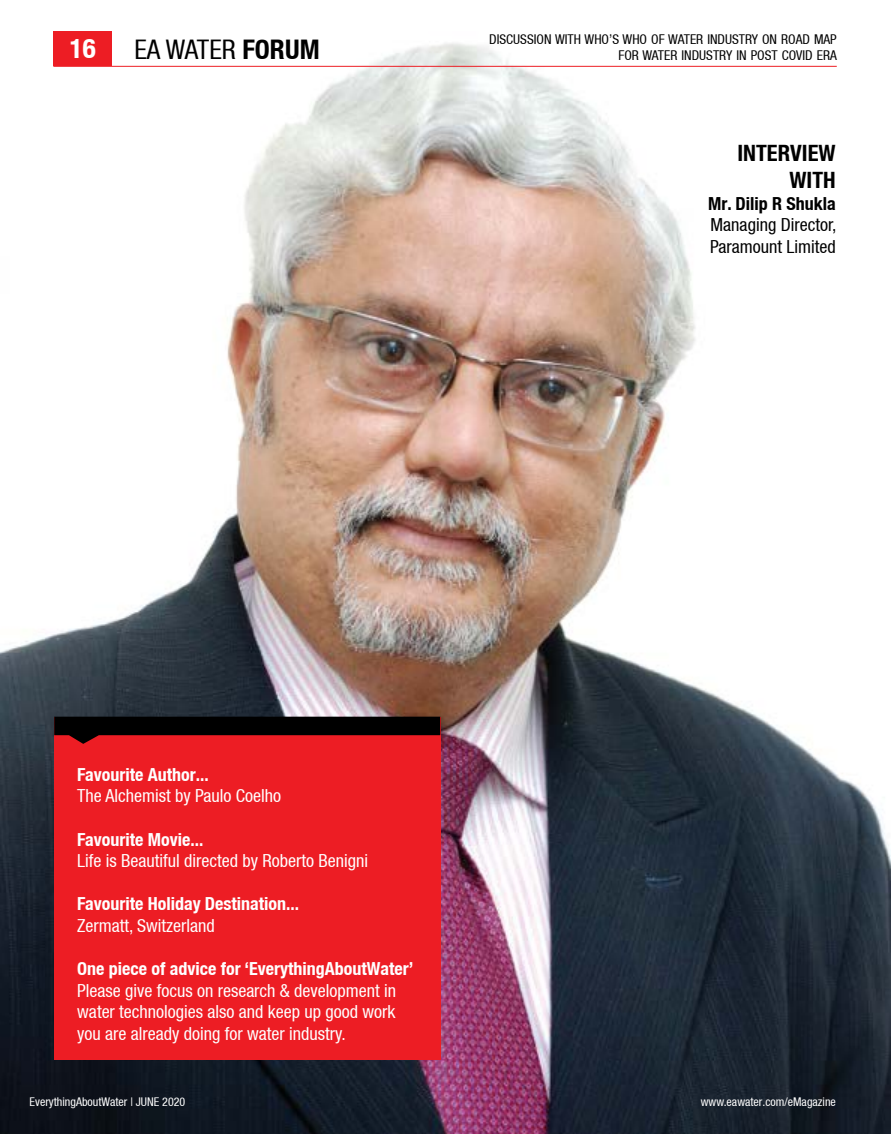
<style>
.page{position:relative;width:891px;height:1134px;background:#fff}
.page>*{position:absolute;margin:0;border:0;box-sizing:border-box;transform-origin:0 0}
.t1{font:condensed 27px "Helvetica Neue LT";color:#000}
.t2{font:700 condensed 27px "Helvetica Neue LT";color:#fff}
.t3{font:700 condensed 22.5px/27px "Helvetica Neue LT";color:#000;text-align:right}
.t4{font:condensed 18px/21.6px "Helvetica Neue LT";color:#fff;text-align:justify}
.t5{font:700 condensed 18px "Helvetica Neue LT";color:#fff}
.t6{font:condensed 18px/21.6px "Helvetica Neue LT";color:#000}
.t7{font:700 condensed 18px "Helvetica Neue LT";color:#000}
.t8{font:condensed 13.5px "Helvetica Neue LT";color:#000}
.t9{font:condensed 12px "Helvetica Neue LT";color:#fff}
.s1{font-weight:700}
</style>
<div class="page">
<img style="left:0;top:31px;width:890px;height:1103px">
<div style="left:54px;top:717px;width:386px;height:343px;background:#ed1d24"></div>
<svg style="left:54px;top:717px;width:386px;height:27px"></svg>
<div style="left:53px;top:32px;width:59px;height:34px;background:#ed1d24"></div>
<hr style="left:53px;top:66px;width:784px;height:1px;background:#ed1d24">
<h1 class="t2" style="left:70px;top:32px;width:27px">16</h1>
<p class="t8" style="left:489px;top:31px;width:349px">Discussion with who’s who of water inDustry on roaD Map</p>
<h1 class="t1" style="left:134px;top:34px;width:187px">ea water <span class="s1">Forum</span></h1>
<p class="t8" style="left:618px;top:47px;width:219px">for water inDustry in post coviD era</p>
<p class="t3" style="left:737px;top:140px;width:100px">INTErVIEW<br>WITH</p>
<p class="t7" style="left:708px;top:193px;width:129px">mr. Dilip r Shukla</p>
<p class="t6" style="left:710px;top:214px;width:128px">Managing Director, paramount Limited</p>
<p class="t5" style="left:77px;top:763px;width:133px">Favourite Author...</p>
<p class="t4" style="left:77px;top:785px;width:205px">the alchemist by paulo coelho</p>
<p class="t5" style="left:77px;top:828px;width:128px">Favourite movie...</p>
<p class="t4" style="left:77px;top:850px;width:292px">Life is Beautiful directed by roberto Benigni</p>
<p class="t5" style="left:77px;top:893px;width:224px">Favourite Holiday Destination...</p>
<p class="t4" style="left:77px;top:915px;width:139px">Zermatt, switzerland</p>
<p class="t5" style="left:77px;top:958px;width:338px">one piece of advice for ‘EverythingAboutWater’</p>
<p class="t4" style="left:77px;top:979px;width:321px">please give focus on research &amp; development in water technologies also and keep up good work you are already doing for water industry.</p>
<p class="t9" style="left:30px;top:1095px;width:157px">everythingaboutwater | June 2020</p>
<p class="t9" style="left:701px;top:1095px;width:137px">www.eawater.com/eMagazine</p>
</div>
